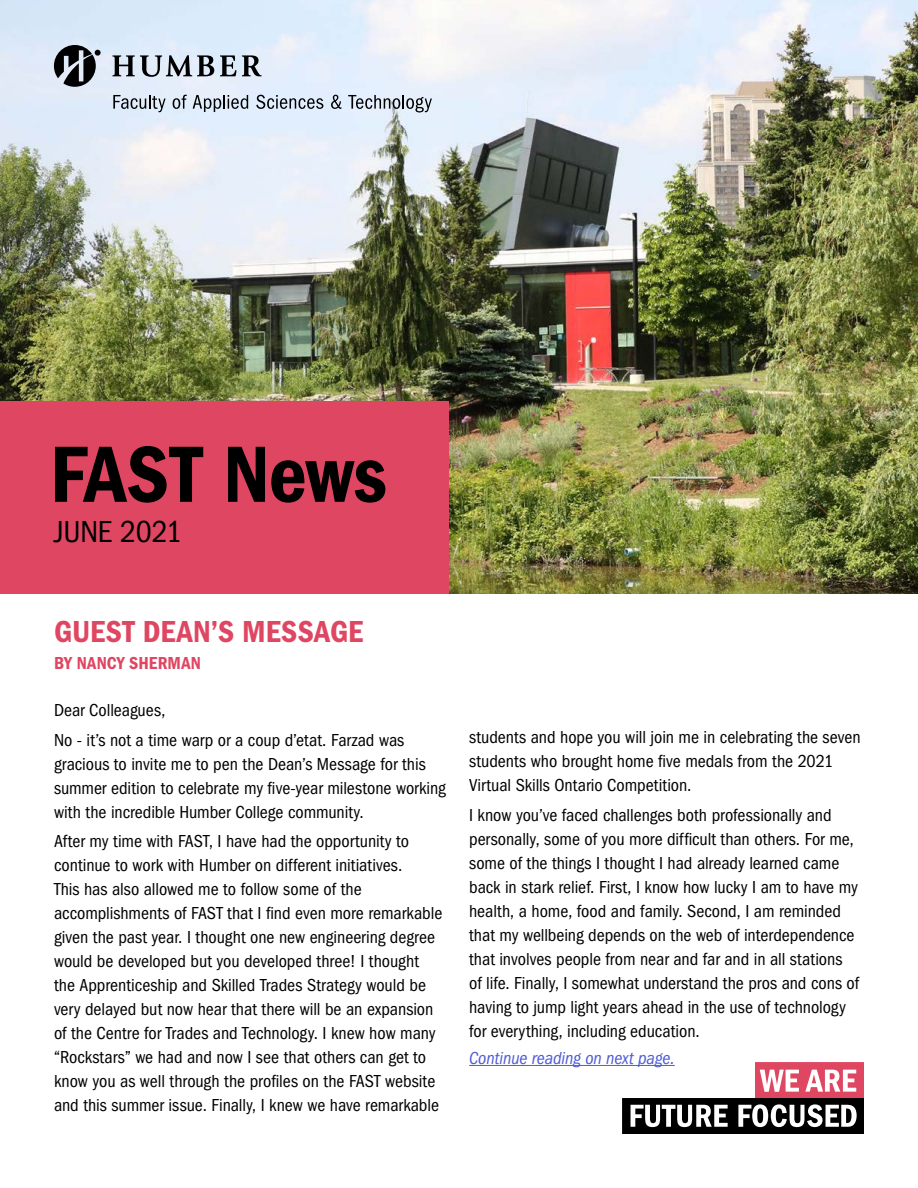
<style>
.page{position:relative;width:918px;height:1188px;background:#fff}
.page>*{position:absolute;margin:0;border:0;box-sizing:border-box;transform-origin:0 0}
.h1_title{font:82.5px "ITC Franklin Gothic Std Dm Cd";letter-spacing:-.005em;color:#000}
.h2_content_header{font:31.5px "ITC Franklin Gothic Std Dm Cd";letter-spacing:.01em;color:#df4661}
.h2_content_header-2{font:condensed 31.5px "ITC Franklin Gothic Std";letter-spacing:-.01em;color:#000}
.p_body{font:condensed 18px/24px "ITC Franklin Gothic Std";letter-spacing:-.005em;color:#000}
.body{font:italic condensed 18px "ITC Franklin Gothic Std";letter-spacing:-.005em;color:#4f5cd6}
.h3_content_sub_head{font:18px "ITC Franklin Gothic Std Dm Cd";letter-spacing:.005em;color:#df4661}
</style>
<div class="page">
<img style="left:0;top:0;width:918px;height:594px">
<svg style="left:112px;top:55px;width:102px;height:22px"></svg>
<svg style="left:220px;top:55px;width:42px;height:21px"></svg>
<svg style="left:54px;top:45px;width:47px;height:42px"></svg>
<svg style="left:113px;top:95px;width:53px;height:17px"></svg>
<svg style="left:173px;top:95px;width:14px;height:14px"></svg>
<svg style="left:193px;top:95px;width:55px;height:17px"></svg>
<svg style="left:256px;top:95px;width:67px;height:14px"></svg>
<svg style="left:331px;top:95px;width:10px;height:14px"></svg>
<svg style="left:348px;top:95px;width:84px;height:17px"></svg>
<div style="left:0;top:402px;width:449px;height:192px;background:#df4661"></div>
<hr style="left:469px;top:1065px;width:206px;height:1px;background:#4f5cd6">
<svg style="left:622px;top:1062px;width:242px;height:72px"></svg>
<p class="h1_title" style="left:50px;top:427px;width:339px">FAST News</p>
<p class="h2_content_header-2" style="left:54px;top:514px;width:130px">JUNE 2021</p>
<p class="h2_content_header" style="left:54px;top:613px;width:311px">GUEST DEAN’S MESSAGE</p>
<p class="h3_content_sub_head" style="left:54px;top:652px;width:148px">BY NANCY SHERMAN</p>
<p class="p_body" style="left:54px;top:698px;width:113px">Dear Colleagues,</p>
<p class="p_body" style="left:54px;top:728px;width:393px">No - it’s not a time warp or a coup d’etat. Farzad was gracious to invite me to pen the Dean’s Message for this summer edition to celebrate my five-year milestone working with the incredible Humber College community.</p>
<p class="p_body" style="left:54px;top:829px;width:390px">After my time with FAST, I have had the opportunity to continue to work with Humber on different initiatives.<br>This has also allowed me to follow some of the accomplishments of FAST that I find even more remarkable given the past year. I thought one new engineering degree would be developed but you developed three! I thought the Apprenticeship and Skilled Trades Strategy would be very delayed but now hear that there will be an expansion of the Centre for Trades and Technology. I knew how many “Rockstars” we had and now I see that others can get to know you as well through the profiles on the FAST website and this summer issue. Finally, I knew we have remarkable</p>
<p class="p_body" style="left:469px;top:725px;width:393px">students and hope you will join me in celebrating the seven students who brought home five medals from the 2021<br>Virtual Skills Ontario Competition.</p>
<p class="p_body" style="left:469px;top:803px;width:392px">I know you’ve faced challenges both professionally and personally, some of you more difficult than others. For me, some of the things I thought I had already learned came back in stark relief. First, I know how lucky I am to have my health, a home, food and family. Second, I am reminded that my wellbeing depends on the web of interdependence that involves people from near and far and in all stations of life. Finally, I somewhat understand the pros and cons of having to jump light years ahead in the use of technology for everything, including education.</p>
<p class="body" style="left:469px;top:1048px;width:207px">Continue reading on next page.</p>
</div>
